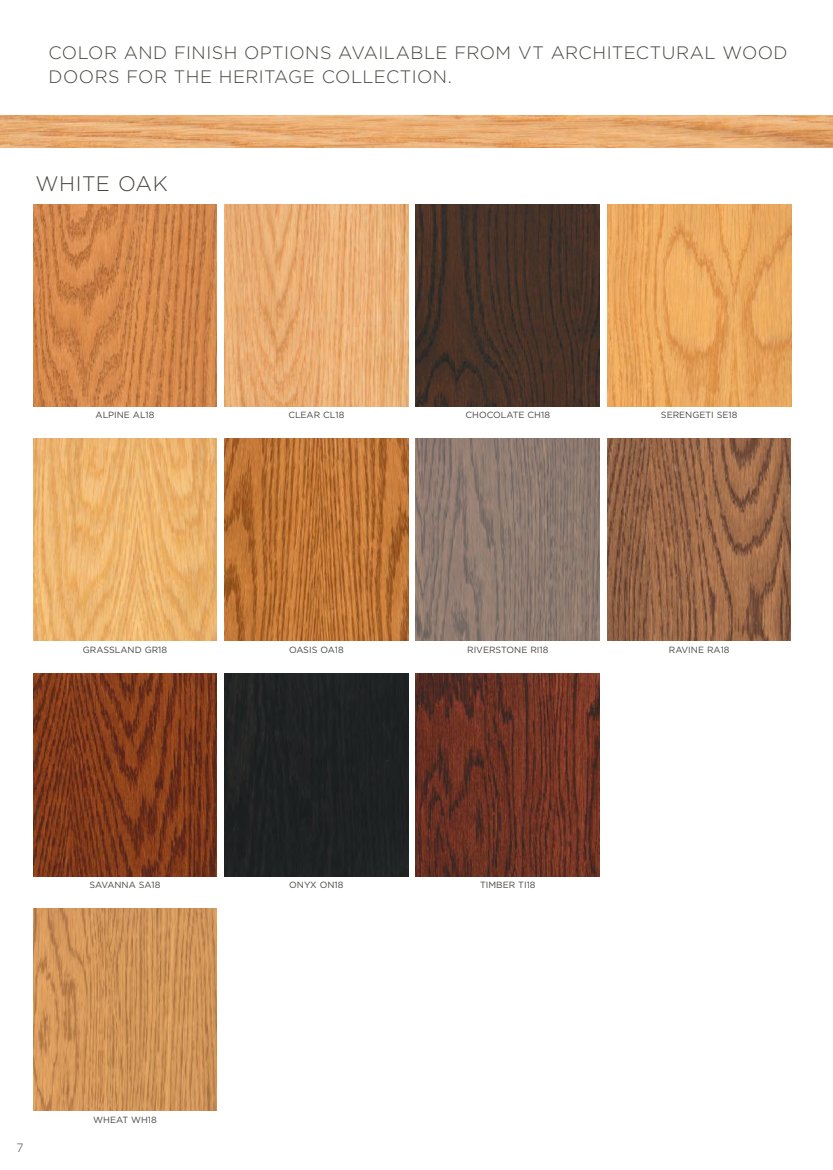
<style>
.page{position:relative;width:833px;height:1170px;background:#fff}
.page>*{position:absolute;margin:0;border:0;box-sizing:border-box;transform-origin:0 0}
.t1{font:300 21px "Gotham";letter-spacing:.025em;color:#48453f}
.t2{font:300 18px/24px "Gotham";letter-spacing:.025em;color:#48453f}
.t3{font:300 12px "Gotham";color:#48453f}
.t4{font:9px "Gotham";color:#48453f}
</style>
<div class="page">
<img style="left:33px;top:204px;width:184px;height:203px">
<img style="left:224px;top:204px;width:184px;height:203px">
<img style="left:33px;top:438px;width:184px;height:203px">
<img style="left:224px;top:438px;width:184px;height:203px">
<img style="left:33px;top:674px;width:184px;height:202px">
<div style="left:224px;top:674px;width:184px;height:202px;background:#1f2222"></div>
<img style="left:33px;top:908px;width:184px;height:203px">
<img style="left:416px;top:204px;width:183px;height:203px">
<img style="left:607px;top:204px;width:184px;height:203px">
<img style="left:416px;top:674px;width:183px;height:202px">
<img style="left:607px;top:438px;width:183px;height:203px">
<img style="left:416px;top:438px;width:183px;height:203px">
<img style="left:0;top:115px;width:832px;height:32px">
<h2 class="t2" style="left:48px;top:40px;width:740px">COLOR AND FINISH OPTIONS AVAILABLE FROM VT ARCHITECTURAL WOOD<br>DOORS FOR THE HERITAGE COLLECTION.</h2>
<h1 class="t1" style="left:36px;top:170px;width:134px">WHITE OAK</h1>
<p class="t4" style="left:95px;top:409px;width:60px">ALPINE AL18</p>
<p class="t4" style="left:465px;top:409px;width:86px">CHOCOLATE CH18</p>
<p class="t4" style="left:288px;top:409px;width:57px">CLEAR CL18</p>
<p class="t4" style="left:661px;top:409px;width:78px">SERENGETI SE18</p>
<p class="t4" style="left:83px;top:645px;width:86px">GRASSLAND GR18</p>
<p class="t4" style="left:289px;top:645px;width:56px">OASIS OA18</p>
<p class="t4" style="left:467px;top:645px;width:83px">RIVERSTONE RI18</p>
<p class="t4" style="left:90px;top:879px;width:72px">SAVANNA SA18</p>
<p class="t4" style="left:289px;top:879px;width:56px">ONYX ON18</p>
<p class="t4" style="left:480px;top:879px;width:57px">TIMBER TI18</p>
<p class="t4" style="left:668px;top:645px;width:62px">RAVINE RA18</p>
<h3 class="t3" style="left:17px;top:1140px;width:9px">7</h3>
<p class="t4" style="left:93px;top:1114px;width:65px">WHEAT WH18</p>
</div>
